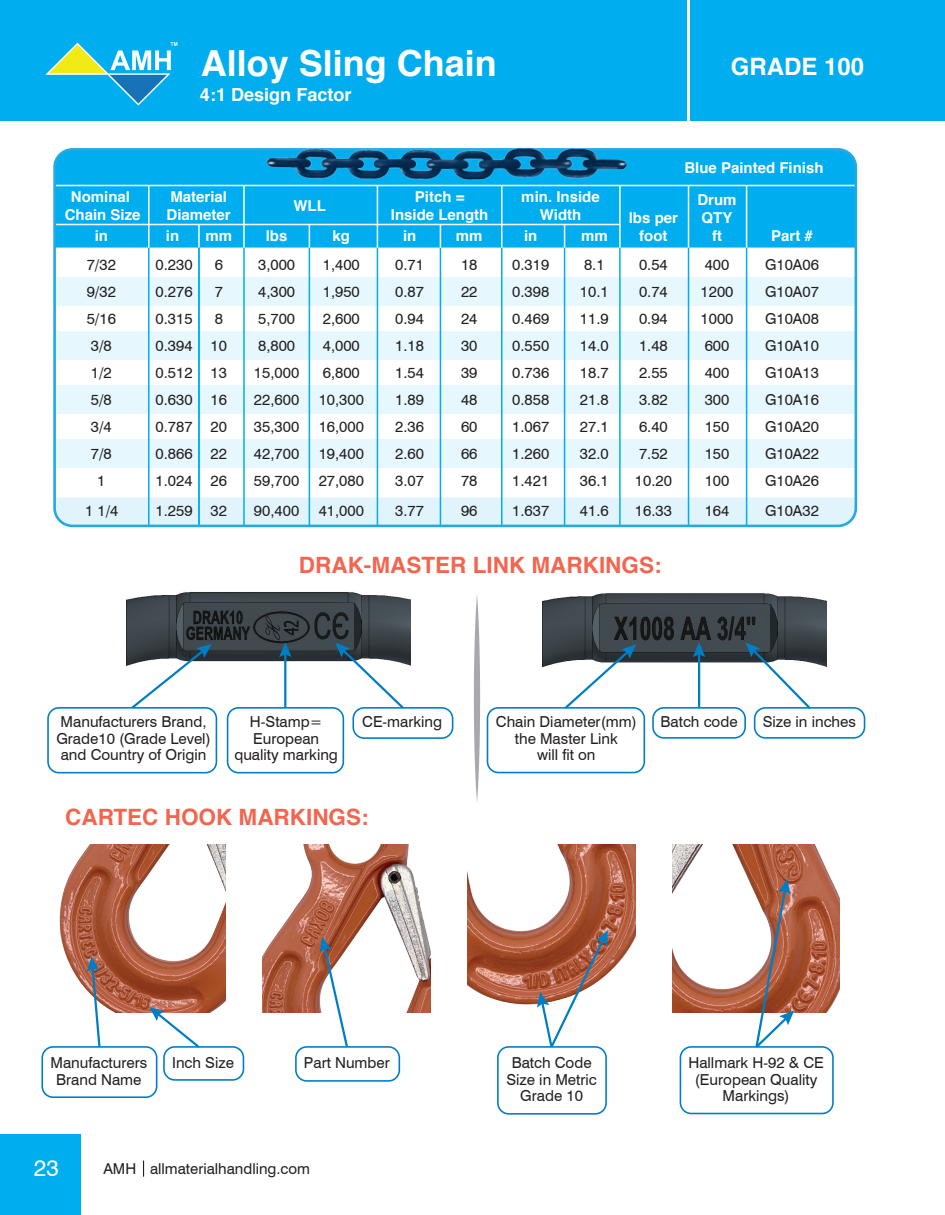
<style>
.page{position:relative;width:945px;height:1215px;background:#fff}
.page>*{position:absolute;margin:0;border:0;box-sizing:border-box;transform-origin:0 0}
.t1{font:700 36px "Helvetica";color:#fff}
.t2{font:700 24px "Helvetica";color:#fff}
.t3{font:22.8px "Swiss 721 BT";color:#fff}
.t4{font:700 22.5px "Helvetica";color:#f2664f}
.t5{font:700 18px "Helvetica";color:#fff}
.t6{font:15.15px/16.5px "Swiss 721 BT";color:#231f20;text-align:center}
.t7{font:15px/27px "Swiss 721 BT";color:#231f20}
.t8{font:700 15px/18px "Helvetica";color:#fff;text-align:center}
</style>
<div class="page">
<img style="left:673px;top:845px;width:167px;height:167px">
<img style="left:468px;top:845px;width:167px;height:160px">
<img style="left:263px;top:845px;width:167px;height:167px">
<img style="left:59px;top:845px;width:166px;height:167px">
<div style="left:0;top:0;width:945px;height:120px;background:#00aeef"></div>
<svg style="left:45px;top:42px;width:132px;height:64px"></svg>
<div style="left:57px;top:497px;width:800px;height:30px;background:#e1f4fc"></div>
<svg style="left:143px;top:1161px;width:1px;height:16px"></svg>
<div style="left:55px;top:277px;width:801px;height:28px;background:#e6f7fd"></div>
<div style="left:55px;top:439px;width:801px;height:28px;background:#e6f7fd"></div>
<div style="left:55px;top:385px;width:801px;height:28px;background:#e6f7fd"></div>
<div style="left:55px;top:331px;width:801px;height:28px;background:#e6f7fd"></div>
<div style="left:41px;top:1046px;width:116px;height:52px;border:2px solid #007ec5;border-radius:11px"></div>
<div style="left:163px;top:1046px;width:81px;height:35px;border:2px solid #007ec5;border-radius:11px"></div>
<div style="left:295px;top:1046px;width:105px;height:36px;border:2px solid #007ec5;border-radius:11px"></div>
<div style="left:497px;top:1046px;width:110px;height:69px;border:2px solid #007ec5;border-radius:11px"></div>
<div style="left:680px;top:1046px;width:154px;height:68px;border:2px solid #007ec5;border-radius:11px"></div>
<div style="left:227px;top:707px;width:117px;height:66px;border:2px solid #007ec5;border-radius:11px"></div>
<div style="left:352px;top:707px;width:101px;height:32px;border:2px solid #007ec5;border-radius:11px"></div>
<div style="left:47px;top:707px;width:170px;height:66px;border:2px solid #007ec5;border-radius:11px"></div>
<div style="left:652px;top:707px;width:94px;height:32px;border:2px solid #007ec5;border-radius:11px"></div>
<div style="left:754px;top:707px;width:111px;height:32px;border:2px solid #007ec5;border-radius:11px"></div>
<div style="left:487px;top:707px;width:158px;height:66px;border:2px solid #007ec5;border-radius:11px"></div>
<svg style="left:474px;top:595px;width:6px;height:206px"></svg>
<img style="left:126px;top:591px;width:285px;height:94px">
<img style="left:542px;top:593px;width:285px;height:95px">
<div style="left:57px;top:152px;width:799px;height:96px;background:#00aeef"></div>
<hr style="left:55px;top:185px;width:800px;height:1px;background:#fff">
<hr style="left:55px;top:224px;width:565px;height:1px;background:#fff">
<hr style="left:148px;top:248px;width:2px;height:279px;background:#00aeef">
<hr style="left:148px;top:186px;width:2px;height:62px;background:#fff">
<hr style="left:243px;top:248px;width:2px;height:278px;background:#00aeef">
<hr style="left:243px;top:186px;width:2px;height:62px;background:#fff">
<hr style="left:198px;top:225px;width:2px;height:23px;background:#fff">
<hr style="left:309px;top:248px;width:1px;height:278px;background:#00aeef">
<svg style="left:309px;top:225px;width:1px;height:23px"></svg>
<hr style="left:440px;top:248px;width:1px;height:278px;background:#00aeef">
<svg style="left:440px;top:225px;width:1px;height:23px"></svg>
<hr style="left:377px;top:248px;width:1px;height:277px;background:#00aeef">
<hr style="left:377px;top:186px;width:1px;height:62px;background:#fff">
<hr style="left:501px;top:248px;width:2px;height:278px;background:#00aeef">
<hr style="left:501px;top:186px;width:2px;height:62px;background:#fff">
<hr style="left:564px;top:248px;width:1px;height:278px;background:#00aeef">
<svg style="left:564px;top:225px;width:1px;height:23px"></svg>
<hr style="left:619px;top:248px;width:2px;height:277px;background:#00aeef">
<hr style="left:619px;top:186px;width:2px;height:62px;background:#fff">
<hr style="left:688px;top:248px;width:1px;height:277px;background:#00aeef">
<hr style="left:688px;top:186px;width:1px;height:62px;background:#fff">
<hr style="left:746px;top:248px;width:1px;height:278px;background:#00aeef">
<hr style="left:746px;top:186px;width:1px;height:62px;background:#fff">
<hr style="left:198px;top:248px;width:2px;height:278px;background:#00aeef">
<div style="left:53px;top:148px;width:804px;height:379px;border:3px solid #24aae1;border-radius:18px"></div>
<hr style="left:687px;top:0;width:3px;height:122px;background:#fff">
<img style="left:262px;top:147px;width:371px;height:41px">
<div style="left:0;top:1134px;width:81px;height:81px;background:#00aeef"></div>
<svg style="left:537px;top:930px;width:71px;height:120px"></svg>
<svg style="left:753px;top:879px;width:41px;height:170px"></svg>
<svg style="left:319px;top:937px;width:30px;height:112px"></svg>
<svg style="left:87px;top:956px;width:15px;height:93px"></svg>
<svg style="left:129px;top:644px;width:83px;height:67px"></svg>
<svg style="left:563px;top:644px;width:73px;height:66px"></svg>
<hr style="left:284px;top:652px;width:2px;height:56px;background:#007ec5">
<svg style="left:279px;top:642px;width:13px;height:15px"></svg>
<hr style="left:698px;top:652px;width:2px;height:56px;background:#007ec5">
<svg style="left:693px;top:642px;width:12px;height:15px"></svg>
<svg style="left:746px;top:642px;width:66px;height:69px"></svg>
<svg style="left:335px;top:643px;width:71px;height:68px"></svg>
<svg style="left:149px;top:1007px;width:52px;height:43px"></svg>
<h1 class="t1" style="left:201px;top:34px;width:298px">Alloy Sling Chain</h1>
<p class="t5" style="left:200px;top:80px;width:153px">4:1 Design Factor</p>
<h2 class="t2" style="left:731px;top:48px;width:135px">GRADE 100</h2>
<p class="t8" style="left:684px;top:159px;width:141px">Blue Painted Finish</p>
<p class="t8" style="left:65px;top:188px;width:77px">Nominal<br>Chain Size</p>
<p class="t8" style="left:95px;top:227px;width:15px">in</p>
<p class="t8" style="left:166px;top:227px;width:15px">in</p>
<p class="t8" style="left:206px;top:227px;width:28px">mm</p>
<p class="t8" style="left:167px;top:188px;width:66px;text-align:left">Material<br>Diameter</p>
<p class="t8" style="left:293px;top:197px;width:34px">WLL</p>
<p class="t8" style="left:391px;top:188px;width:99px">Pitch =<br>Inside Length</p>
<p class="t8" style="left:521px;top:188px;width:80px">min. Inside<br>Width</p>
<p class="t8" style="left:697px;top:191px;width:41px">Drum<br>QTY ft</p>
<p class="t8" style="left:629px;top:209px;width:51px">lbs per foot</p>
<p class="t8" style="left:266px;top:227px;width:23px">lbs</p>
<p class="t8" style="left:333px;top:227px;width:19px">kg</p>
<p class="t8" style="left:403px;top:227px;width:15px">in</p>
<p class="t8" style="left:456px;top:227px;width:28px">mm</p>
<p class="t8" style="left:524px;top:227px;width:15px">in</p>
<p class="t8" style="left:581px;top:227px;width:28px">mm</p>
<p class="t8" style="left:771px;top:227px;width:43px">Part #</p>
<p class="t7" style="left:87px;top:251px;width:31px;text-align:center">7/32<br>9/32<br>5/16<br>3/8<br>1/2<br>5/8<br>3/4<br>7/8<br>1</p>
<p class="t7" style="left:156px;top:251px;width:39px;text-align:justify">0.230<br>0.276<br>0.315<br>0.394<br>0.512<br>0.630<br>0.787<br>0.866<br>1.024</p>
<p class="t7" style="left:211px;top:251px;width:18px">6<br>7<br>8<br>10<br>13<br>16<br>20<br>22<br>26</p>
<p class="t7" style="left:319px;top:251px;width:47px">1,400<br>1,950<br>2,600<br>4,000<br>6,800<br>10,300<br>16,000<br>19,400<br>27,080</p>
<p class="t7" style="left:395px;top:251px;width:30px;text-align:justify">0.71<br>0.87<br>0.94<br>1.18<br>1.54<br>1.89<br>2.36<br>2.60<br>3.07</p>
<p class="t7" style="left:461px;top:251px;width:18px;text-align:justify">18<br>22<br>24<br>30<br>39<br>48<br>60<br>66<br>78</p>
<p class="t7" style="left:512px;top:251px;width:39px;text-align:justify">0.319<br>0.398<br>0.469<br>0.550<br>0.736<br>0.858<br>1.067<br>1.260<br>1.421</p>
<p class="t7" style="left:580px;top:251px;width:30px">8.1<br>10.1<br>11.9<br>14.0<br>18.7<br>21.8<br>27.1<br>32.0<br>36.1</p>
<p class="t7" style="left:635px;top:251px;width:39px">0.54<br>0.74<br>0.94<br>1.48<br>2.55<br>3.82<br>6.40<br>7.52<br>10.20</p>
<p class="t7" style="left:701px;top:251px;width:34px">400<br>1200<br>1000<br>600<br>400<br>300<br>150<br>150<br>100</p>
<p class="t7" style="left:765px;top:251px;width:55px;text-align:justify">G10A06<br>G10A07<br>G10A08<br>G10A10<br>G10A13<br>G10A16<br>G10A20<br>G10A22<br>G10A26</p>
<p class="t7" style="left:85px;top:497px;width:35px">1 1/4</p>
<p class="t7" style="left:156px;top:497px;width:73px">1.259 32</p>
<p class="t7" style="left:254px;top:497px;width:47px">90,400</p>
<p class="t7" style="left:319px;top:497px;width:47px">41,000</p>
<p class="t7" style="left:395px;top:497px;width:30px">3.77</p>
<p class="t7" style="left:461px;top:497px;width:18px">96</p>
<p class="t7" style="left:512px;top:497px;width:39px">1.637</p>
<p class="t7" style="left:580px;top:497px;width:30px">41.6</p>
<p class="t7" style="left:635px;top:497px;width:39px">16.33</p>
<p class="t7" style="left:705px;top:497px;width:26px">164</p>
<p class="t7" style="left:765px;top:497px;width:55px">G10A32</p>
<p class="t7" style="left:254px;top:251px;width:47px">3,000<br>4,300<br>5,700<br>8,800<br>15,000<br>22,600<br>35,300<br>42,700<br>59,700</p>
<h3 class="t4" style="left:299px;top:547px;width:364px">DRAK-MASTER LINK MARKINGS:</h3>
<p class="t6" style="left:56px;top:713px;width:156px;text-align:left">Manufacturers Brand,<br>Grade10 (Grade Level) and Country of Origin</p>
<p class="t6" style="left:250px;top:713px;width:74px">H-Stamp=</p>
<p class="t6" style="left:362px;top:713px;width:81px">CE-marking</p>
<p class="t6" style="left:234px;top:730px;width:105px">European quality marking</p>
<h3 class="t4" style="left:65px;top:799px;width:305px">CARTEC HOOK MARKINGS:</h3>
<p class="t6" style="left:496px;top:713px;width:142px">Chain Diameter(mm)</p>
<p class="t6" style="left:661px;top:713px;width:79px">Batch code</p>
<p class="t6" style="left:763px;top:713px;width:95px">Size in inches</p>
<p class="t6" style="left:515px;top:730px;width:105px">the Master Link will fit on</p>
<p class="t6" style="left:172px;top:1054px;width:63px">Inch Size</p>
<p class="t6" style="left:51px;top:1054px;width:98px">Manufacturers<br>Brand Name</p>
<p class="t6" style="left:304px;top:1054px;width:87px">Part Number</p>
<p class="t6" style="left:506px;top:1054px;width:92px">Batch Code<br>Size in Metric<br>Grade 10</p>
<p class="t6" style="left:688px;top:1054px;width:137px">Hallmark H-92 &amp; CE (European Quality<br>Markings)</p>
<h3 class="t3" style="left:34px;top:1154px;width:27px">23</h3>
<p class="t7" style="left:103px;top:1155px;width:208px">AMH allmaterialhandling.com</p>
</div>
